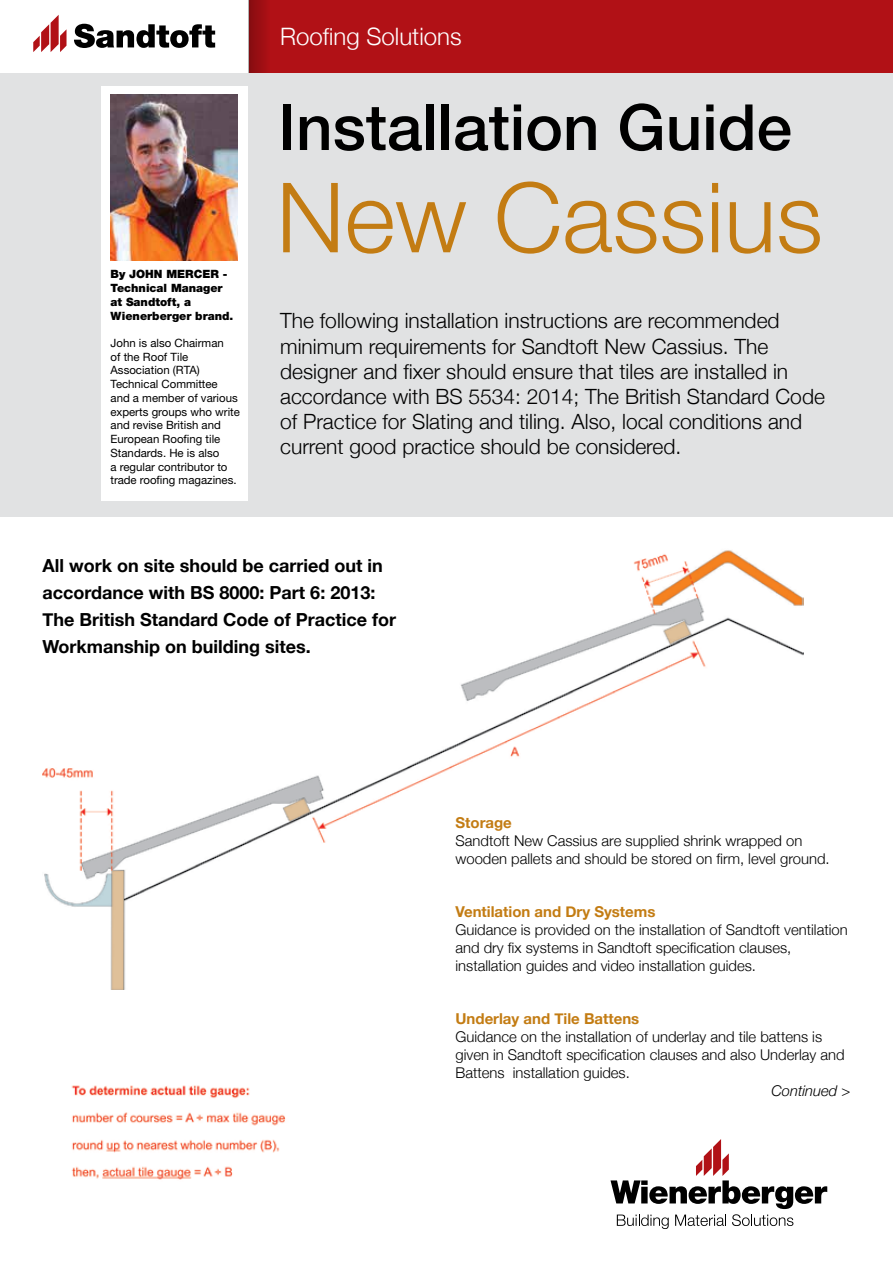
<style>
.page{position:relative;width:893px;height:1263px;background:#fff}
.page>*{position:absolute;margin:0;border:0;box-sizing:border-box;transform-origin:0 0}
.t1{font:300 97.05px "Helvetica Neue";color:#c37c13}
.t2{font:500 63.75px "Helvetica Neue";color:#000}
.t3{font:300 24px "Helvetica Neue";color:#fff}
.t4{font:300 21px/25.2px "Helvetica Neue";color:#000}
.t5{font:700 18px/27px "Helvetica Neue";color:#000}
.t6{font:700 15px "Helvetica Neue";color:#c37c13}
.t7{font:300 14.85px/17.9px "Helvetica Neue";color:#000}
.t8{font:italic 300 14.85px "Helvetica Neue";color:#000}
.t9{font:11.4px/13.6px "Helvetica Neue LTW1 G";color:#000}
.t10{font:900 11.4px/13.6px "Helvetica Neue LTW1 G";color:#000}
</style>
<div class="page">
<div style="left:0;top:70px;width:893px;height:447px;background:#e1e2e3"></div>
<svg style="left:610px;top:1139px;width:217px;height:90px"></svg>
<div style="left:248px;top:0;width:645px;height:72px;background:#b11116"></div>
<div style="left:0;top:0;width:248px;height:72px;background:#fff"></div>
<svg style="left:33px;top:15px;width:34px;height:37px"></svg>
<svg style="left:74px;top:24px;width:141px;height:24px"></svg>
<svg style="left:248px;top:0;width:18px;height:72px"></svg>
<div style="left:102px;top:86px;width:146px;height:414px;background:#fff"></div>
<img style="left:111px;top:95px;width:126px;height:165px">
<img style="left:43px;top:550px;width:760px;height:439px">
<img style="left:71px;top:1085px;width:215px;height:95px">
<div style="left:429px;top:797px;width:307px;height:194px;background:#fff"></div>
<h3 class="t3" style="left:280px;top:17px;width:183px">Roofing Solutions</h3>
<h2 class="t2" style="left:278px;top:76px;width:515px">Installation Guide</h2>
<p class="t10" style="left:111px;top:268px;width:124px">By John Mercer -<br>Technical Manager at Sandtoft, a<br>Wienerberger brand.</p>
<p class="t9" style="left:111px;top:336px;width:131px">John is also Chairman<br>of the Roof Tile<br>Association (RTA)<br>Technical Committee and a member of various experts groups who write and revise British and<br>European Roofing tile<br>Standards. He is also<br>a regular contributor to trade roofing magazines.</p>
<h1 class="t1" style="left:276px;top:139px;width:548px">New Cassius</h1>
<p class="t4" style="left:280px;top:307px;width:546px">The following installation instructions are recommended minimum requirements for Sandtoft New Cassius. The designer and fixer should ensure that tiles are installed in accordance with BS 5534: 2014; The British Standard Code of Practice for Slating and tiling. Also, local conditions and current good practice should be considered.</p>
<p class="t5" style="left:43px;top:553px;width:355px">All work on site should be carried out in accordance with BS 8000: Part 6: 2013:<br>The British Standard Code of Practice for Workmanship on building sites.</p>
<p class="t6" style="left:455px;top:811px;width:58px">Storage</p>
<p class="t7" style="left:455px;top:831px;width:376px">Sandtoft New Cassius are supplied shrink wrapped on wooden pallets and should be stored on firm, level ground.</p>
<p class="t6" style="left:455px;top:900px;width:201px">Ventilation and Dry Systems</p>
<p class="t7" style="left:455px;top:920px;width:394px">Guidance is provided on the installation of Sandtoft ventilation and dry fix systems in Sandtoft specification clauses, installation guides and video installation guides.</p>
<p class="t6" style="left:455px;top:1007px;width:185px">Underlay and Tile Battens</p>
<p class="t7" style="left:455px;top:1027px;width:391px">Guidance on the installation of underlay and tile battens is given in Sandtoft specification clauses and also Underlay and<br>Battens installation guides.</p>
<p class="t8" style="left:771px;top:1079px;width:80px">Continued &gt;</p>
</div>
